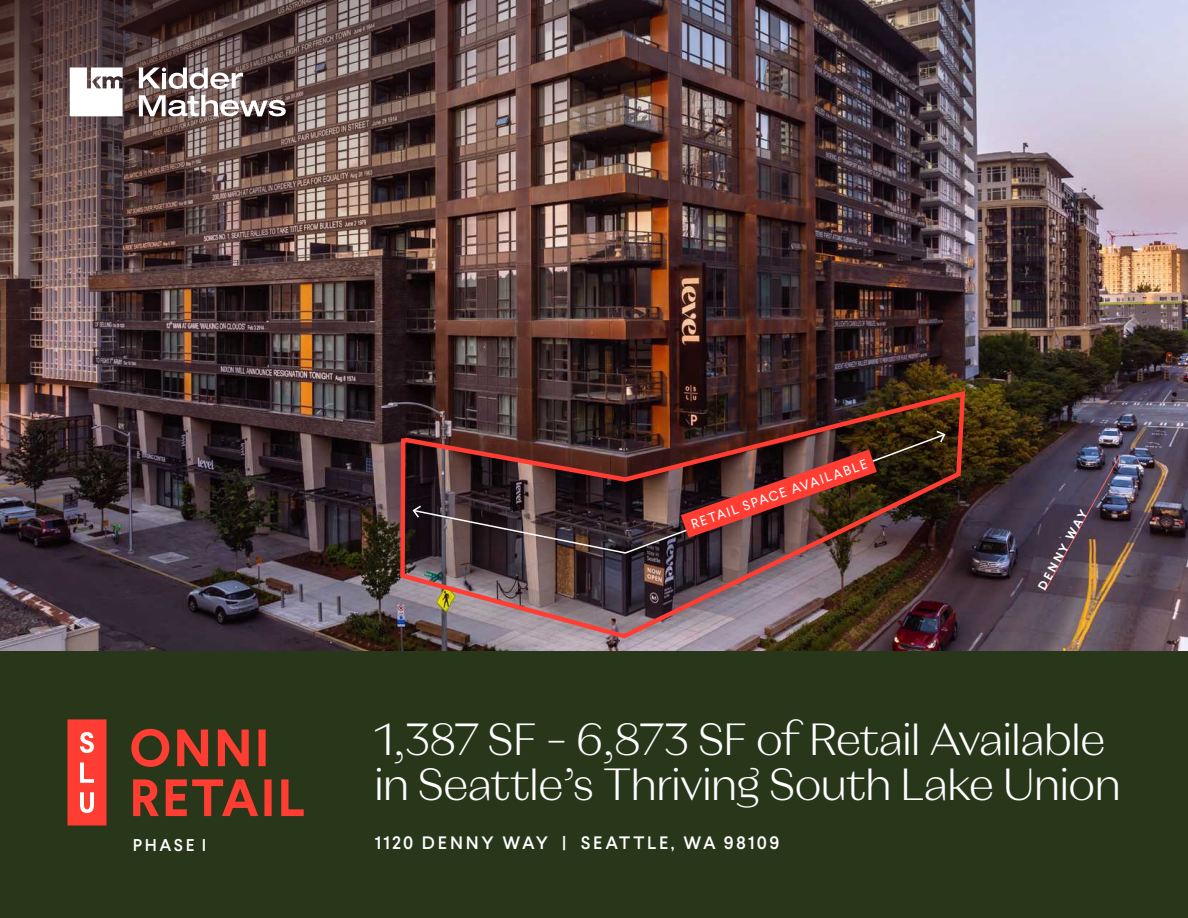
<style>
.page{position:relative;width:1188px;height:918px;background:#fff}
.page>*{position:absolute;margin:0;border:0;box-sizing:border-box;transform-origin:0 0}
.Headline_-_Level_2_-_White_SLU_Onni_Reta{font:300 45px/45px "Magnat Head";letter-spacing:.005em;color:#fff}
.t1{font:500 18px "Larsseit";letter-spacing:.13em;color:#fff}
.t2{font:500 17.1px "Larsseit";letter-spacing:.15em;color:#fff}
.Stat_Label_-_Black_SLU_Onni_Retail{font:13.5px "Larsseit";color:#fff}
.t3{font:700 12px "Larsseit";color:#fff}
</style>
<div class="page">
<img style="left:0;top:509px;width:1188px;height:143px">
<div style="left:0;top:652px;width:1188px;height:266px;background:#28371a"></div>
<img style="left:0;top:0;width:1188px;height:509px">
<svg style="left:139px;top:95px;width:147px;height:21px"></svg>
<svg style="left:139px;top:67px;width:104px;height:22px"></svg>
<svg style="left:70px;top:68px;width:53px;height:48px"></svg>
<svg style="left:67px;top:719px;width:39px;height:107px;background:#fa5248"></svg>
<svg style="left:133px;top:779px;width:171px;height:37px"></svg>
<svg style="left:131px;top:729px;width:135px;height:38px"></svg>
<img style="left:1044px;top:454px;width:77px;height:137px">
<img style="left:397px;top:388px;width:571px;height:253px">
<p class="Stat_Label_-_Black_SLU_Onni_Retail" style="left:689px;top:516px;width:187px;rotate:-19deg">RETAIL SPACE AVAILABLE</p>
<p class="t3" style="left:1035px;top:585px;width:90px;rotate:-61deg">DENNY WAY</p>
<p class="Headline_-_Level_2_-_White_SLU_Onni_Reta" style="left:375px;top:716px;width:747px">1,387 SF – 6,873 SF of Retail Available in Seattle’s Thriving South Lake Union</p>
<p class="t2" style="left:133px;top:834px;width:75px">PHASE I</p>
<p class="t1" style="left:375px;top:831px;width:406px">1120 DENNY WAY | SEATTLE, WA 98109</p>
</div>
